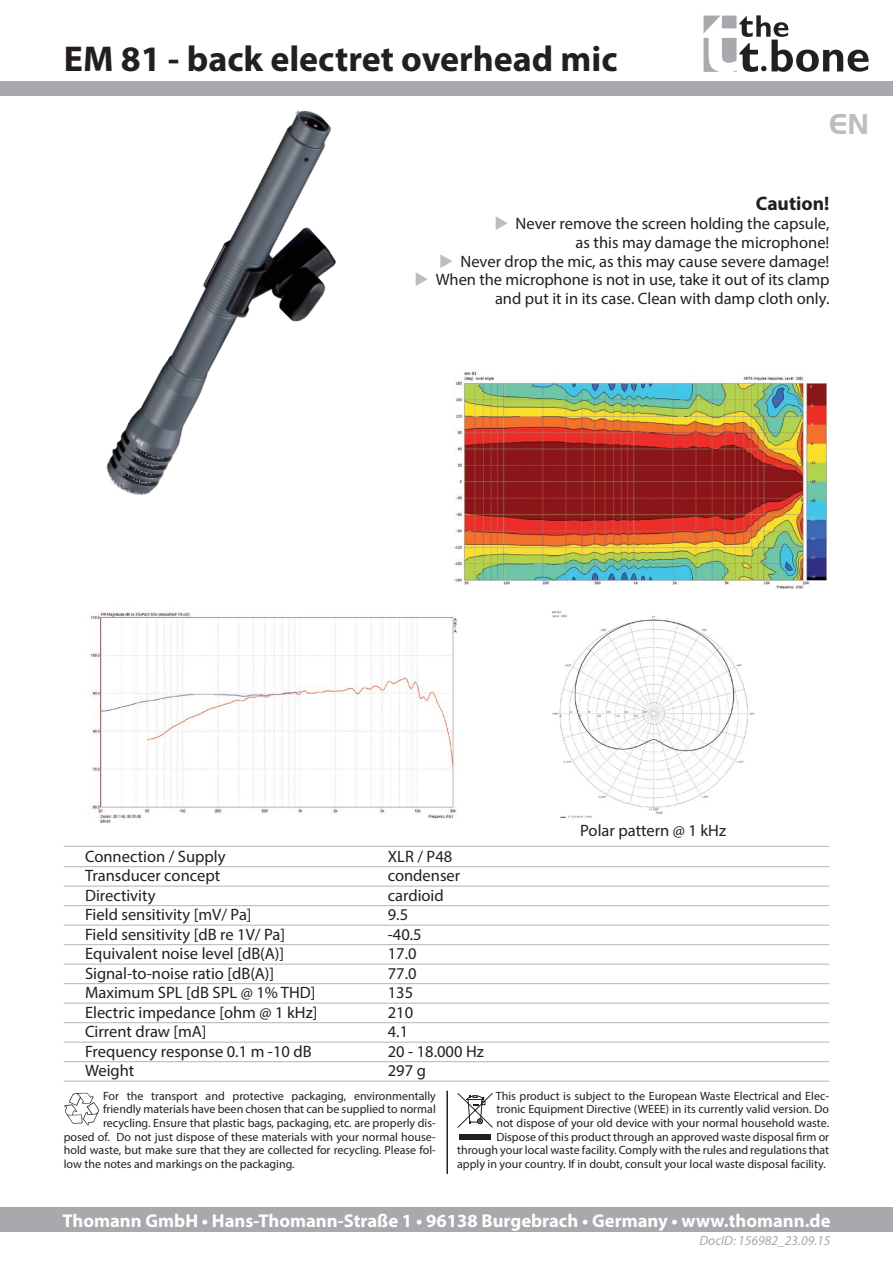
<style>
.page{position:relative;width:893px;height:1263px;background:#fff}
.page>*{position:absolute;margin:0;border:0;box-sizing:border-box;transform-origin:0 0}
.Titel{font:700 36px "Myriad Pro";color:#231f20}
.t1{font:700 30px "Handel Got D";color:#bcbdc0}
.Subhead{font:700 19.5px "Myriad Pro";color:#231f20}
.t2{font:700 18.6px "Myriad Pro";color:#fff}
.Tech_Data_underline{font:16.5px/18.8px "Myriad Pro";color:#231f20;text-align:right}
.Tech_Data_doubleline{font:16.5px "Myriad Pro";color:#231f20}
.Body_Text{font:16.5px "Myriad Pro";color:#231f20}
.t3{font:italic 13.5px "Myriad Pro";color:#a8a9ad}
.Entsorgungshinweise{font:12px/13.5px "Myriad Pro";color:#231f20;text-align:right}
</style>
<div class="page">
<div style="left:0;top:1208px;width:893px;height:24px;background:#a8a9ad"></div>
<div style="left:0;top:81px;width:893px;height:15px;background:#a8a9ad"></div>
<svg style="left:703px;top:15px;width:166px;height:57px"></svg>
<svg style="left:64px;top:1093px;width:35px;height:32px"></svg>
<div style="left:459px;top:1134px;width:32px;height:6px;background:#231f20"></div>
<svg style="left:457px;top:1093px;width:35px;height:35px"></svg>
<hr style="left:446px;top:1091px;width:2px;height:83px;background:#231f20">
<img style="left:90px;top:612px;width:367px;height:211px">
<img style="left:454px;top:371px;width:373px;height:218px">
<img style="left:551px;top:610px;width:204px;height:208px">
<img style="left:106px;top:110px;width:230px;height:385px">
<hr style="left:64px;top:846px;width:765px;height:1px;background:#bcbdc0">
<hr style="left:64px;top:866px;width:765px;height:1px;background:#bcbdc0">
<hr style="left:64px;top:885px;width:765px;height:2px;background:#bcbdc0">
<hr style="left:64px;top:905px;width:765px;height:1px;background:#bcbdc0">
<hr style="left:64px;top:924px;width:765px;height:2px;background:#bcbdc0">
<hr style="left:64px;top:944px;width:765px;height:1px;background:#bcbdc0">
<hr style="left:64px;top:963px;width:765px;height:2px;background:#bcbdc0">
<hr style="left:64px;top:983px;width:765px;height:1px;background:#bcbdc0">
<hr style="left:64px;top:1002px;width:765px;height:2px;background:#bcbdc0">
<hr style="left:64px;top:1022px;width:765px;height:1px;background:#bcbdc0">
<hr style="left:64px;top:1041px;width:765px;height:2px;background:#bcbdc0">
<hr style="left:64px;top:1061px;width:765px;height:1px;background:#bcbdc0">
<hr style="left:64px;top:1080px;width:765px;height:2px;background:#bcbdc0">
<p class="Titel" style="left:64px;top:35px;width:555px">EM 81 - back electret overhead mic</p>
<h2 class="t1" style="left:829px;top:107px;width:41px">EN</h2>
<p class="Subhead" style="left:756px;top:191px;width:75px">Caution!</p>
<p class="Tech_Data_underline" style="left:516px;top:214px;width:315px">Never remove the screen holding the capsule, as this may damage the microphone!</p>
<p class="Tech_Data_underline" style="left:460px;top:251px;width:370px">Never drop the mic, as this may cause severe damage!</p>
<p class="Tech_Data_underline" style="left:436px;top:270px;width:395px">When the microphone is not in use, take it out of its clamp and put it in its case. Clean with damp cloth only.</p>
<p class="Tech_Data_doubleline" style="left:85px;top:846px;width:142px">Connection / Supply</p>
<p class="Tech_Data_doubleline" style="left:388px;top:846px;width:66px">XLR / P48</p>
<p class="Tech_Data_underline" style="left:85px;top:866px;width:137px">Transducer concept</p>
<p class="Tech_Data_underline" style="left:388px;top:866px;width:74px">condenser</p>
<p class="Tech_Data_underline" style="left:85px;top:886px;width:72px">Directivity</p>
<p class="Tech_Data_underline" style="left:388px;top:886px;width:57px">cardioid</p>
<p class="Tech_Data_underline" style="left:85px;top:905px;width:168px">Field sensitivity [mV/ Pa]</p>
<p class="Tech_Data_underline" style="left:388px;top:905px;width:22px">9.5</p>
<p class="Tech_Data_underline" style="left:85px;top:925px;width:202px">Field sensitivity [dB re 1V/ Pa]</p>
<p class="Tech_Data_underline" style="left:388px;top:925px;width:35px">-40.5</p>
<p class="Tech_Data_underline" style="left:85px;top:944px;width:201px">Equivalent noise level [dB(A)]</p>
<p class="Tech_Data_underline" style="left:388px;top:944px;width:30px">17.0</p>
<p class="Tech_Data_underline" style="left:85px;top:964px;width:191px">Signal-to-noise ratio [dB(A)]</p>
<p class="Tech_Data_underline" style="left:388px;top:964px;width:30px">77.0</p>
<p class="Tech_Data_underline" style="left:85px;top:983px;width:232px">Maximum SPL [dB SPL @ 1% THD]</p>
<p class="Tech_Data_underline" style="left:388px;top:983px;width:27px">135</p>
<p class="Tech_Data_underline" style="left:85px;top:1003px;width:234px">Electric impedance [ohm @ 1 kHz]</p>
<p class="Tech_Data_underline" style="left:388px;top:1003px;width:27px">210</p>
<p class="Tech_Data_underline" style="left:85px;top:1022px;width:123px">Cirrent draw [mA]</p>
<p class="Tech_Data_underline" style="left:388px;top:1022px;width:22px">4.1</p>
<p class="Tech_Data_underline" style="left:85px;top:1042px;width:228px">Frequency response 0.1 m -10 dB</p>
<p class="Tech_Data_underline" style="left:388px;top:1042px;width:98px">20 - 18.000 Hz</p>
<p class="Tech_Data_underline" style="left:85px;top:1061px;width:51px">Weight</p>
<p class="Tech_Data_underline" style="left:388px;top:1061px;width:40px">297 g</p>
<p class="Body_Text" style="left:580px;top:820px;width:148px">Polar pattern @ 1 kHz</p>
<p class="Entsorgungshinweise" style="left:103px;top:1089px;width:334px">For the transport and protective packaging, environmentally</p>
<p class="Entsorgungshinweise" style="left:103px;top:1102px;width:334px">friendly materials have been chosen that can be supplied to normal</p>
<p class="Entsorgungshinweise" style="left:103px;top:1116px;width:334px">recycling. Ensure that plastic bags, packaging, etc. are properly dis-</p>
<p class="Entsorgungshinweise" style="left:64px;top:1129px;width:374px">posed of. Do not just dispose of these materials with your normal house-</p>
<p class="Entsorgungshinweise" style="left:64px;top:1143px;width:374px">hold waste, but make sure that they are collected for recycling. Please fol-</p>
<p class="Entsorgungshinweise" style="left:64px;top:1156px;width:232px">low the notes and markings on the packaging.</p>
<p class="Entsorgungshinweise" style="left:457px;top:1089px;width:374px">This product is subject to the European Waste Electrical and Elec-<br>tronic Equipment Directive (WEEE) in its currently valid version. Do<br>not dispose of your old device with your normal household waste.<br>Dispose of this product through an approved waste disposal firm or through your local waste facility. Comply with the rules and regulations that apply in your country. If in doubt, consult your local waste disposal facility.</p>
<h3 class="t2" style="left:63px;top:1208px;width:769px">Thomann GmbH • Hans-Thomann-Straße 1 • 96138 Burgebrach • Germany • www.thomann.de</h3>
<p class="t3" style="left:699px;top:1232px;width:133px">DocID: 156982_23.09.15</p>
</div>
